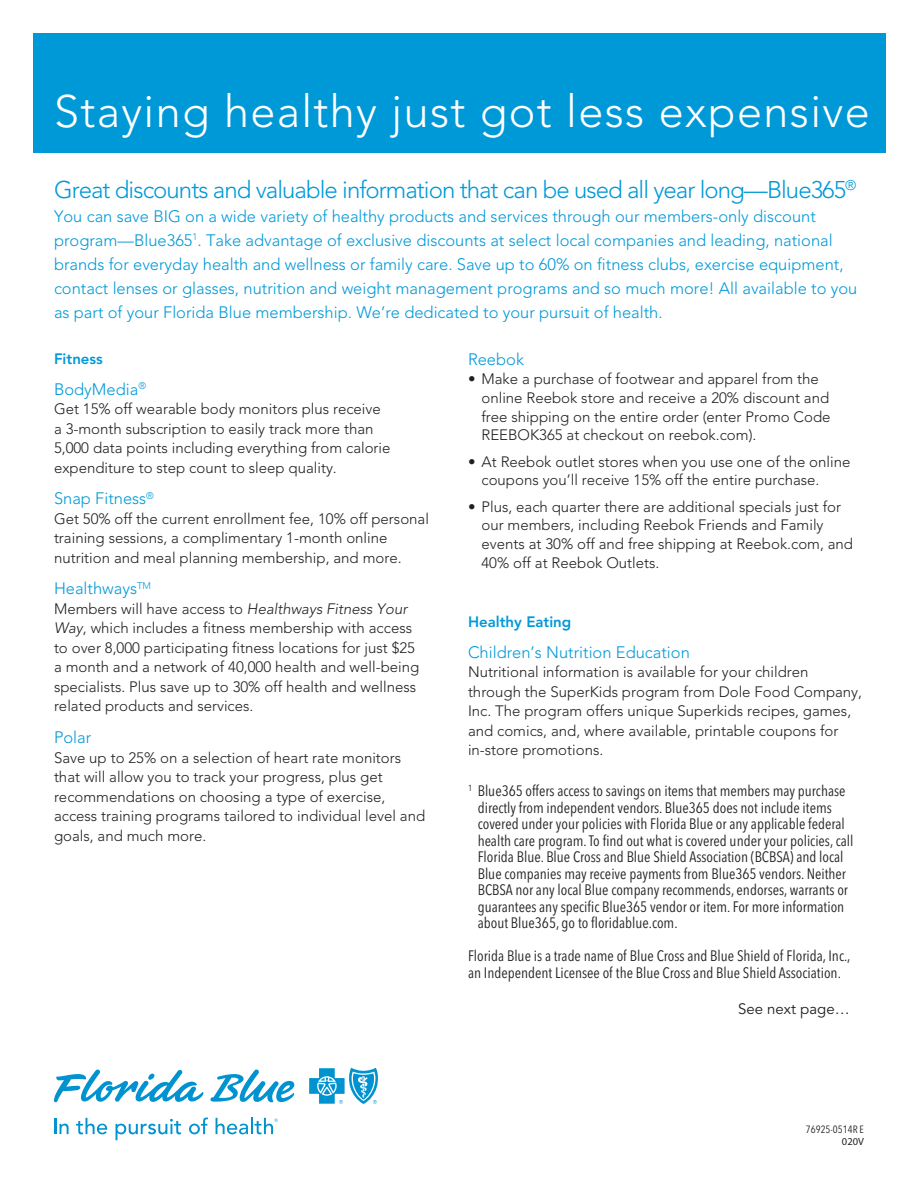
<style>
.page{position:relative;width:918px;height:1188px;background:#fff}
.page>*{position:absolute;margin:0;border:0;box-sizing:border-box;transform-origin:0 0}
.Main_Header{font:300 45px "Avenir";letter-spacing:.03em;color:#fff}
.Blue1st_Subhead{font:300 24px "Avenir";letter-spacing:-.04em;color:#0099d8}
.Blue_copy{font:300 16.5px/24px "Avenir";color:#0099d8}
.Bodycopy{font:300 15px/19.5px "Avenir";color:#231f20}
.footnote_NEW{font:condensed 15px/16.5px "Avenir Next LT Pro";color:#231f20}
.Subhead{font:800 15px "Avenir";color:#0099d8}
.Bodycopy-2{font:15px "Avenir";color:#231f20}
.t1{font:condensed 10.5px "Avenir Next LT Pro";color:#231f20}
.t2{font:10.5px "Myriad Pro";color:#231f20}
.s1{font-style:italic}
</style>
<div class="page">
<div style="left:33px;top:34px;width:852px;height:119px;background:#0099d8"></div>
<svg style="left:54px;top:1119px;width:15px;height:15px"></svg>
<svg style="left:76px;top:1118px;width:31px;height:16px"></svg>
<svg style="left:116px;top:1119px;width:65px;height:21px"></svg>
<svg style="left:189px;top:1118px;width:19px;height:16px"></svg>
<svg style="left:54px;top:1069px;width:150px;height:34px"></svg>
<svg style="left:210px;top:1069px;width:85px;height:33px"></svg>
<svg style="left:309px;top:1068px;width:69px;height:36px"></svg>
<svg style="left:216px;top:1118px;width:62px;height:16px"></svg>
<p class="Main_Header" style="left:54px;top:85px;width:817px">Staying healthy just got less expensive</p>
<p class="Blue1st_Subhead" style="left:54px;top:175px;width:804px">Great discounts and valuable information that can be used all year long—Blue365<sup>®</sup></p>
<p class="Blue_copy" style="left:54px;top:204px;width:805px">You can save BIG on a wide variety of healthy products and services through our members-only discount program—Blue365<sup>1</sup>. Take advantage of exclusive discounts at select local companies and leading, national brands for everyday health and wellness or family care. Save up to 60% on fitness clubs, exercise equipment, contact lenses or glasses, nutrition and weight management programs and so much more! All available to you as part of your Florida Blue membership. We’re dedicated to your pursuit of health.</p>
<p class="Subhead" style="left:54px;top:350px;width:50px">Fitness</p>
<p class="Blue_copy" style="left:54px;top:377px;width:94px">BodyMedia<sup>®</sup></p>
<p class="Bodycopy" style="left:54px;top:399px;width:338px">Get 15% off wearable body monitors plus receive a 3-month subscription to easily track more than 5,000 data points including everything from calorie expenditure to step count to sleep quality.</p>
<p class="Blue_copy" style="left:54px;top:487px;width:102px">Snap Fitness<sup>®</sup></p>
<p class="Bodycopy" style="left:54px;top:509px;width:377px">Get 50% off the current enrollment fee, 10% off personal training sessions, a complimentary 1-month online nutrition and meal planning membership, and more.</p>
<p class="Blue_copy" style="left:54px;top:577px;width:99px">Healthways<sup>TM</sup></p>
<p class="Bodycopy" style="left:54px;top:599px;width:367px">Members will have access to <span class="s1">Healthways Fitness Your Way</span>, which includes a fitness membership with access to over 8,000 participating fitness locations for just $25 a month and a network of 40,000 health and well-being specialists. Plus save up to 30% off health and wellness related products and services.</p>
<p class="Blue_copy" style="left:54px;top:725px;width:39px">Polar</p>
<p class="Bodycopy" style="left:54px;top:748px;width:373px">Save up to 25% on a selection of heart rate monitors that will allow you to track your progress, plus get recommendations on choosing a type of exercise, access training programs tailored to individual level and goals, and much more.</p>
<p class="Blue_copy" style="left:468px;top:348px;width:57px">Reebok</p>
<p class="Bodycopy" style="left:482px;top:369px;width:351px;line-height:18.8px;text-indent:-14px">• Make a purchase of footwear and apparel from the online Reebok store and receive a 20% discount and free shipping on the entire order (enter Promo Code REEBOK365 at checkout on reebok.com).</p>
<p class="Bodycopy" style="left:482px;top:452px;width:370px;line-height:18.8px;text-indent:-14px">• At Reebok outlet stores when you use one of the online coupons you’ll receive 15% off the entire purchase.</p>
<p class="Bodycopy" style="left:482px;top:497px;width:373px;line-height:18.8px;text-indent:-14px">• Plus, each quarter there are additional specials just for our members, including Reebok Friends and Family events at 30% off and free shipping at Reebok.com, and 40% off at Reebok Outlets.</p>
<p class="Subhead" style="left:468px;top:613px;width:105px">Healthy Eating</p>
<p class="Blue_copy" style="left:468px;top:640px;width:223px">Children’s Nutrition Education</p>
<p class="Bodycopy" style="left:468px;top:663px;width:396px">Nutritional information is available for your children through the SuperKids program from Dole Food Company, Inc. The program offers unique Superkids recipes, games, and comics, and, where available, printable coupons for in-store promotions.</p>
<p class="footnote_NEW" style="left:478px;top:783px;width:377px;text-indent:-10px"><sup>1</sup> Blue365 offers access to savings on items that members may purchase directly from independent vendors. Blue365 does not include items covered under your policies with Florida Blue or any applicable federal health care program. To find out what is covered under your policies, call Florida Blue. Blue Cross and Blue Shield Association (BCBSA) and local Blue companies may receive payments from Blue365 vendors. Neither BCBSA nor any local Blue company recommends, endorses, warrants or guarantees any specific Blue365 vendor or item. For more information about Blue365, go to floridablue.com.</p>
<p class="footnote_NEW" style="left:468px;top:948px;width:384px">Florida Blue is a trade name of Blue Cross and Blue Shield of Florida, Inc., an Independent Licensee of the Blue Cross and Blue Shield Association.</p>
<p class="Bodycopy-2" style="left:738px;top:1000px;width:113px">See next page…</p>
<p class="t1" style="left:806px;top:1123px;width:60px">76925-0514R E</p>
<p class="t2" style="left:842px;top:1135px;width:24px">020V</p>
</div>
